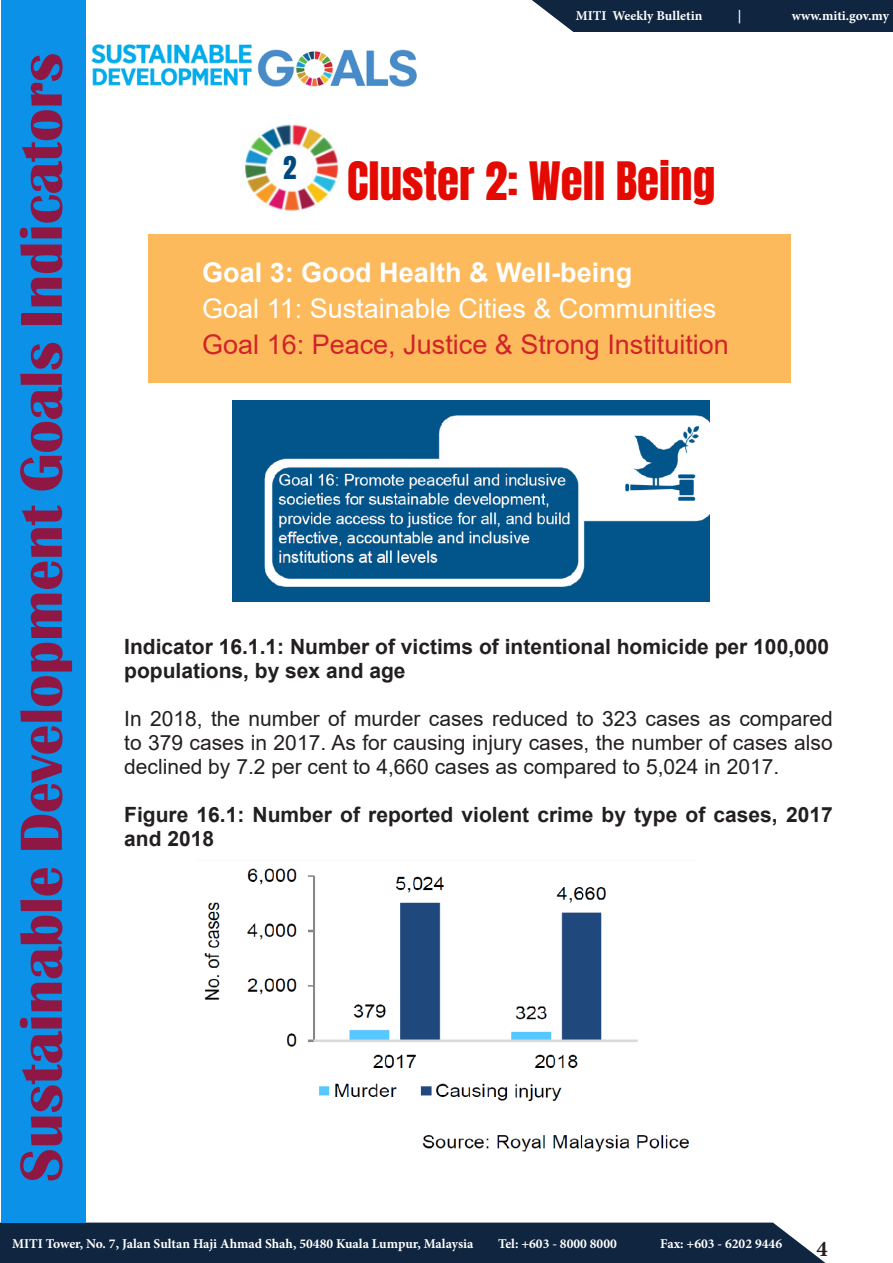
<style>
.page{position:relative;width:893px;height:1263px;background:#fff}
.page>*{position:absolute;margin:0;border:0;box-sizing:border-box;transform-origin:0 0}
.t1{font:700 61.5px "Britannic";color:#8e1843}
.t2{font:45px "Anton";color:#e40a00}
.t3{font:27px "Arial";color:#d1232a}
.t4{font:27px "Arial";color:#fff}
.t5{font:700 27px "Arial";color:#fff}
.t6{font:27px "Anton";color:#01487e}
.t7{font:700 22.5px "Minion Pro";color:#231f20}
.t8{font:21px/24px "Arial";color:#231f20;text-align:justify}
.t9{font:700 21px/24px "Arial";color:#231f20}
.t10{font:700 13.5px "Minion Pro";color:#fff}
</style>
<div class="page">
<div style="left:0;top:1222px;width:826px;height:41px;background:#10253f"></div>
<div style="left:532px;top:0;width:361px;height:31px;background:#10253f"></div>
<div style="left:1px;top:0;width:84px;height:1222px;background:#0b91e8"></div>
<div style="left:148px;top:234px;width:642px;height:149px;background:#fcba5d"></div>
<img style="left:257px;top:49px;width:160px;height:38px">
<img style="left:92px;top:44px;width:161px;height:42px">
<img style="left:204px;top:868px;width:486px;height:284px">
<img style="left:232px;top:401px;width:477px;height:200px">
<img style="left:245px;top:124px;width:95px;height:87px">
<div style="left:281px;top:155px;width:21px;height:24px;background:#fff"></div>
<p class="t1" style="left:7px;top:1182px;width:1131px;rotate:-90deg">Sustainable Development Goals Indicators</p>
<p class="t10" style="left:576px;top:6px;width:128px">MITI Weekly Bulletin</p>
<p class="t10" style="left:738px;top:6px;width:5px">|</p>
<p class="t10" style="left:792px;top:6px;width:99px">www.miti.gov.my</p>
<p class="t6" style="left:283px;top:154px;width:15px">2</p>
<p class="t2" style="left:347px;top:158px;width:370px">Cluster 2: Well Being</p>
<p class="t5" style="left:202px;top:254px;width:432px">Goal 3: Good Health &amp; Well-being</p>
<p class="t4" style="left:202px;top:290px;width:516px">Goal 11: Sustainable Cities &amp; Communities</p>
<p class="t3" style="left:202px;top:326px;width:528px">Goal 16: Peace, Justice &amp; Strong Instituition</p>
<p class="t9" style="left:124px;top:635px;width:706px">Indicator 16.1.1: Number of victims of intentional homicide per 100,000</p>
<p class="t9" style="left:124px;top:659px;width:283px">populations, by sex and age</p>
<p class="t8" style="left:124px;top:707px;width:710px">In 2018, the number of murder cases reduced to 323 cases as compared to 379 cases in 2017. As for causing injury cases, the number of cases also declined by 7.2 per cent to 4,660 cases as compared to 5,024 in 2017.</p>
<p class="t9" style="left:124px;top:803px;width:710px">Figure 16.1: Number of reported violent crime by type of cases, 2017 and 2018</p>
<p class="t10" style="left:12px;top:1234px;width:463px">MITI Tower, No. 7, Jalan Sultan Haji Ahmad Shah, 50480 Kuala Lumpur, Malaysia</p>
<p class="t10" style="left:498px;top:1234px;width:120px">Tel: +603 - 8000 8000</p>
<p class="t10" style="left:660px;top:1234px;width:123px">Fax: +603 - 6202 9446</p>
<p class="t7" style="left:816px;top:1232px;width:13px">4</p>
</div>
